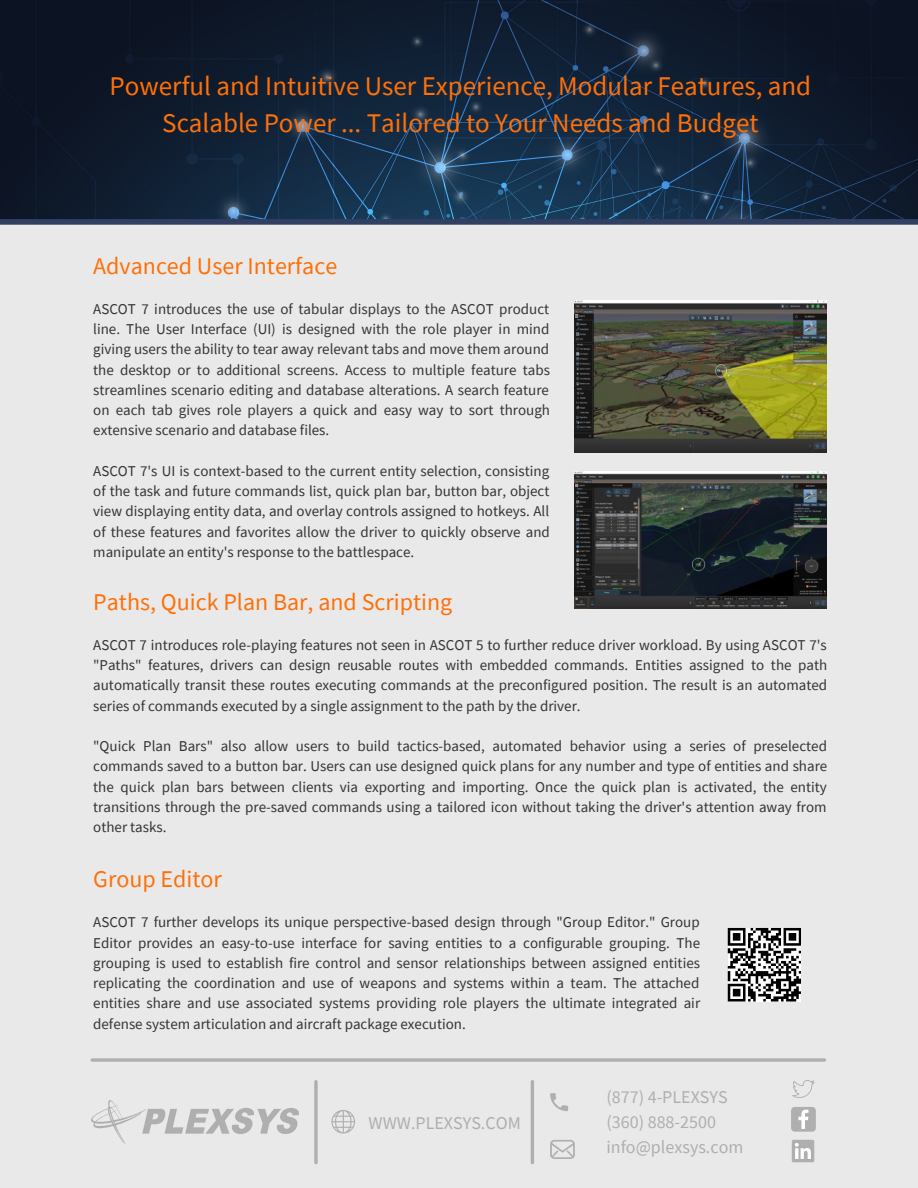
<style>
.page{position:relative;width:918px;height:1188px;background:#e9e9e9}
.page>*{position:absolute;margin:0;border:0;box-sizing:border-box;transform-origin:0 0}
.t1{font:27px/37.2px "Source Sans Pro";color:#ff7008;text-align:center}
.t2{font:24px "Source Sans Pro";color:#ff7008}
.t3{font:18px "Source Sans Pro";color:#aeaeae}
.t4{font:18px "Source Sans Pro";color:#afafaf}
.t5{font:15px/20.2px "Source Sans Pro";color:#343434;text-align:justify}
</style>
<div class="page">
<img style="left:0;top:0;width:918px;height:219px">
<div style="left:0;top:219px;width:918px;height:6px;background:#303f62"></div>
<hr style="left:531px;top:1082px;width:3px;height:81px;background:#afafaf">
<hr style="left:92px;top:1058px;width:733px;height:4px;background:#b7b7b7">
<svg style="left:314px;top:1082px;width:4px;height:81px"></svg>
<img style="left:92px;top:1100px;width:207px;height:43px">
<svg style="left:331px;top:1110px;width:24px;height:24px"></svg>
<svg style="left:550px;top:1093px;width:18px;height:18px"></svg>
<svg style="left:550px;top:1140px;width:25px;height:19px"></svg>
<svg style="left:792px;top:1080px;width:23px;height:18px"></svg>
<svg style="left:791px;top:1107px;width:25px;height:25px"></svg>
<div style="left:792px;top:1140px;width:22px;height:22px;background:#afafaf;border-radius:2px"></div>
<svg style="left:795px;top:1143px;width:16px;height:16px"></svg>
<img style="left:574px;top:301px;width:252px;height:152px">
<svg style="left:728px;top:928px;width:73px;height:73px;background:#7b7b7b"></svg>
<img style="left:574px;top:472px;width:252px;height:137px">
<p class="t1" style="left:110px;top:67px;width:703px">Powerful and Intuitive User Experience, Modular Features, and<br>Scalable Power ... Tailored to Your Needs and Budget</p>
<p class="t2" style="left:93px;top:250px;width:246px">Advanced User Interface</p>
<p class="t5" style="left:93px;top:298px;width:458px">ASCOT 7 introduces the use of tabular displays to the ASCOT product line. The User Interface (UI) is designed with the role player in mind giving users the ability to tear away relevant tabs and move them around the desktop or to additional screens. Access to multiple feature tabs streamlines scenario editing and database alterations. A search feature on each tab gives role players a quick and easy way to sort through extensive scenario and database files.</p>
<p class="t5" style="left:93px;top:460px;width:458px">ASCOT 7's UI is context-based to the current entity selection, consisting of the task and future commands list, quick plan bar, button bar, object view displaying entity data, and overlay controls assigned to hotkeys. All of these features and favorites allow the driver to quickly observe and manipulate an entity's response to the battlespace.</p>
<p class="t2" style="left:93px;top:586px;width:361px">Paths, Quick Plan Bar, and Scripting</p>
<p class="t5" style="left:93px;top:634px;width:736px">ASCOT 7 introduces role-playing features not seen in ASCOT 5 to further reduce driver workload. By using ASCOT 7's "Paths" features, drivers can design reusable routes with embedded commands. Entities assigned to the path automatically transit these routes executing commands at the preconfigured position. The result is an automated series of commands executed by a single assignment to the path by the driver.</p>
<p class="t5" style="left:93px;top:736px;width:736px">"Quick Plan Bars" also allow users to build tactics-based, automated behavior using a series of preselected commands saved to a button bar. Users can use designed quick plans for any number and type of entities and share the quick plan bars between clients via exporting and importing. Once the quick plan is activated, the entity transitions through the pre-saved commands using a tailored icon without taking the driver's attention away from other tasks.</p>
<p class="t2" style="left:93px;top:864px;width:130px">Group Editor</p>
<p class="t5" style="left:93px;top:912px;width:608px">ASCOT 7 further develops its unique perspective-based design through "Group Editor." Group Editor provides an easy-to-use interface for saving entities to a configurable grouping. The grouping is used to establish fire control and sensor relationships between assigned entities replicating the coordination and use of weapons and systems within a team. The attached entities share and use associated systems providing role players the ultimate integrated air defense system articulation and aircraft package execution.</p>
<p class="t3" style="left:369px;top:1111px;width:154px">WWW.PLEXSYS.COM</p>
<p class="t4" style="left:606px;top:1085px;width:123px">(877) 4-PLEXSYS</p>
<p class="t4" style="left:606px;top:1110px;width:111px">(360) 888-2500</p>
<p class="t3" style="left:606px;top:1135px;width:138px">info@plexsys.com</p>
</div>
